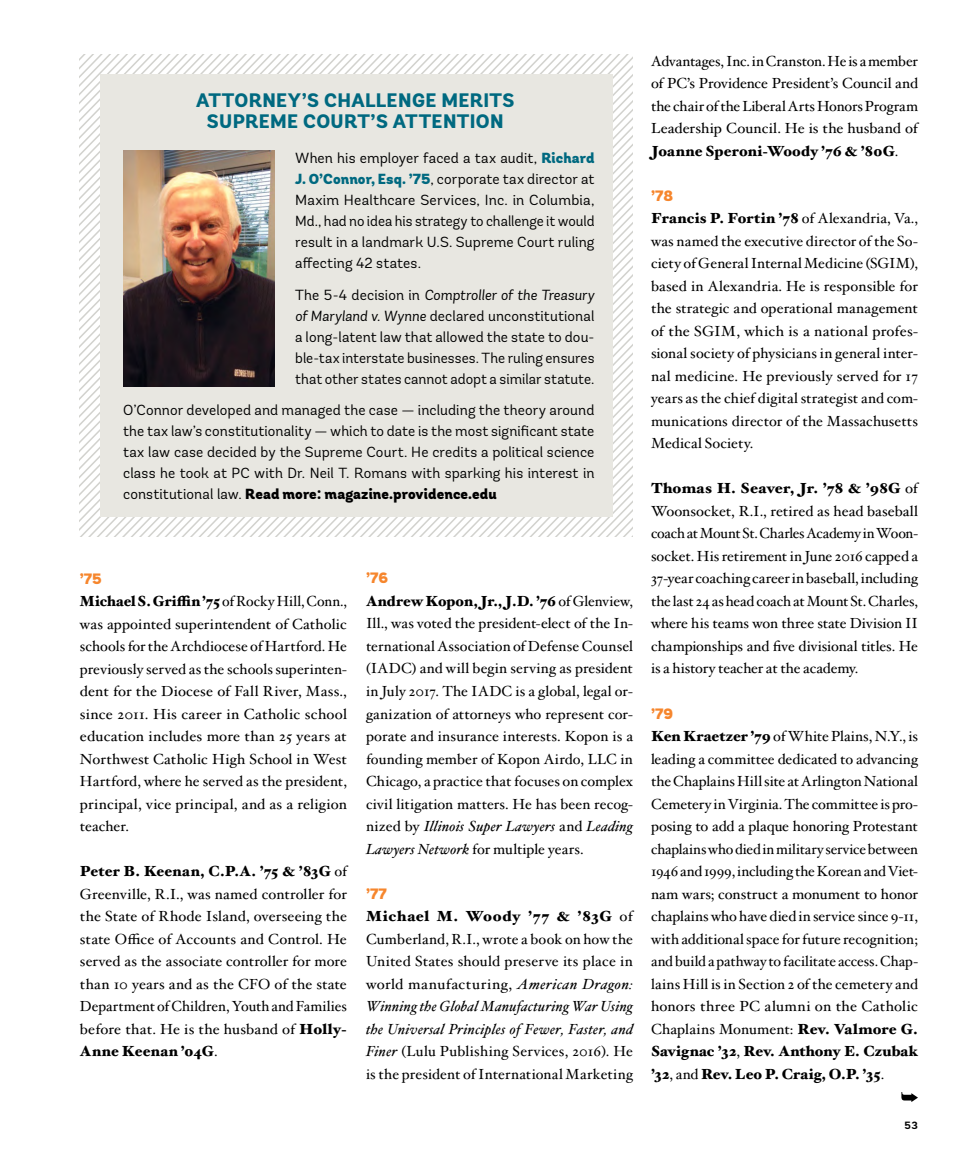
<style>
.page{position:relative;width:972px;height:1175px;background:#fff}
.page>*{position:absolute;margin:0;border:0;box-sizing:border-box;transform-origin:0 0}
.Call_Out_header{font:800 19.5px/21px "Andes";letter-spacing:.02em;color:#006980;text-align:center}
.Classnotes_Year{font:900 15px "Andes";color:#f6862d}
.hoefler_copy_No_Inde{font:14.7px/22.5px "Hoefler Txt";letter-spacing:.005em;color:#000;text-align:justify}
.Call_Out_body{font:14.7px/21px "Andes";letter-spacing:.005em;color:#000;text-align:justify}
.t1{font:700 10.5px "Andes";color:#000}
.s1{font-weight:900;color:#006980}
.s2{font-style:italic}
.s3{font-weight:900}
</style>
<div class="page">
<svg style="left:79px;top:54px;width:554px;height:482px"></svg>
<div style="left:100px;top:75px;width:513px;height:442px;background:#e8e7e1"></div>
<svg style="left:901px;top:1092px;width:17px;height:10px"></svg>
<img style="left:123px;top:151px;width:152px;height:235px">
<p class="Call_Out_header" style="left:196px;top:91px;width:320px">ATTORNEY’S CHALLENGE MERITS<br>SUPREME COURT’S ATTENTION</p>
<p class="Call_Out_body" style="left:295px;top:148px;width:301px">When his employer faced a tax audit, <span class="s1">Richard J. O’Connor, Esq. ’75</span>, corporate tax director at Maxim Healthcare Services, Inc. in Columbia, Md., had no idea his strategy to challenge it would result in a landmark U.S. Supreme Court ruling affecting 42 states.</p>
<p class="Call_Out_body" style="left:295px;top:284px;width:301px">The 5-4 decision in <span class="s2">Comptroller of the Treasury of Maryland v. Wynne</span> declared unconstitutional a long-latent law that allowed the state to dou&shy;ble-tax interstate businesses. The ruling ensures that other states cannot adopt a similar statute.</p>
<p class="Call_Out_body" style="left:123px;top:400px;width:473px">O’Connor developed and managed the case — including the theory around the tax law’s constitutionality — which to date is the most significant state tax law case decided by the Supreme Court. He credits a political science class he took at PC with Dr. Neil T. Romans with sparking his interest in constitutional law. <span class="s3">Read more: magazine.providence.edu</span></p>
<p class="Classnotes_Year" style="left:80px;top:568px;width:23px">’75</p>
<p class="hoefler_copy_No_Inde" style="left:80px;top:589px;width:269px"><span class="s3">Michael S. Griffin ’75</span> of Rocky Hill, Conn., was appointed superintendent of Catholic schools for the Archdiocese of Hartford. He previously served as the schools superinten&shy;dent for the Diocese of Fall River, Mass., since 2011. His career in Catholic school education includes more than 25 years at Northwest Catholic High School in West Hartford, where he served as the president, principal, vice principal, and as a religion teacher.</p>
<p class="hoefler_copy_No_Inde" style="left:80px;top:859px;width:269px"><span class="s3">Peter B. Keenan, C.P.A. ’75 &amp; ’83G</span> of Greenville, R.I., was named controller for the State of Rhode Island, overseeing the state Office of Accounts and Control. He served as the associate controller for more than 10 years and as the CFO of the state Department of Children, Youth and Families before that. He is the husband of <span class="s3">Holly-Anne Keenan ’04G</span>.</p>
<p class="Classnotes_Year" style="left:366px;top:568px;width:24px">’76</p>
<p class="hoefler_copy_No_Inde" style="left:366px;top:589px;width:269px"><span class="s3">Andrew Kopon, Jr., J.D. ’76</span> of Glenview, Ill., was voted the president-elect of the In&shy;ternational Association of Defense Counsel (IADC) and will begin serving as president in July 2017. The IADC is a global, legal or&shy;ganization of attorneys who represent cor&shy;porate and insurance interests. Kopon is a founding member of Kopon Airdo, LLC in Chicago, a practice that focuses on complex civil litigation matters. He has been recog&shy;nized by <span class="s2">Illinois Super Lawyers</span> and <span class="s2">Leading Lawyers Network</span> for multiple years.</p>
<p class="Classnotes_Year" style="left:366px;top:883px;width:22px">’77</p>
<p class="hoefler_copy_No_Inde" style="left:366px;top:904px;width:269px"><span class="s3">Michael M. Woody ’77 &amp; ’83G</span> of Cumberland, R.I., wrote a book on how the United States should preserve its place in world manufacturing, <span class="s2">American Dragon:<br>Winning the Global Manufacturing War Using the Universal Principles of Fewer, Faster, and Finer</span> (Lulu Publishing Services, 2016). He is the president of International Marketing</p>
<p class="hoefler_copy_No_Inde" style="left:651px;top:49px;width:269px">Advantages, Inc. in Cranston. He is a member of PC’s Providence President’s Council and the chair of the Liberal Arts Honors Program Leadership Council. He is the husband of <span class="s3">Joanne Speroni-Woody ’76 &amp; ’80G</span>.</p>
<p class="Classnotes_Year" style="left:651px;top:186px;width:24px">’78</p>
<p class="hoefler_copy_No_Inde" style="left:651px;top:206px;width:269px"><span class="s3">Francis P. Fortin ’78</span> of Alexandria, Va., was named the executive director of the So&shy;ciety of General Internal Medicine (SGIM), based in Alexandria. He is responsible for the strategic and operational management of the SGIM, which is a national profes&shy;sional society of physicians in general inter&shy;nal medicine. He previously served for 17 years as the chief digital strategist and com&shy;munications director of the Massachusetts Medical Society.</p>
<p class="hoefler_copy_No_Inde" style="left:651px;top:476px;width:269px"><span class="s3">Thomas H. Seaver, Jr. ’78 &amp; ’98G</span> of Woonsocket, R.I., retired as head baseball coach at Mount St. Charles Academy in Woon&shy;socket. His retirement in June 2016 capped a 37-year coaching career in baseball, including the last 24 as head coach at Mount St. Charles, where his teams won three state Division II championships and five divisional titles. He is a history teacher at the academy.</p>
<p class="Classnotes_Year" style="left:651px;top:703px;width:24px">’79</p>
<p class="hoefler_copy_No_Inde" style="left:651px;top:724px;width:269px"><span class="s3">Ken Kraetzer ’79</span> of White Plains, N.Y., is leading a committee dedicated to advancing the Chaplains Hill site at Arlington National Cemetery in Virginia. The committee is pro&shy;posing to add a plaque honoring Protestant chaplains who died in military service between 1946 and 1999, including the Korean and Viet&shy;nam wars; construct a monument to honor chaplains who have died in service since 9-11, with additional space for future recognition; and build a pathway to facilitate access. Chap&shy;lains Hill is in Section 2 of the cemetery and honors three PC alumni on the Catholic Chaplains Monument: <span class="s3">Rev. Valmore G.<br>Savignac ’32</span>, <span class="s3">Rev. Anthony E. Czubak ’32</span>, and <span class="s3">Rev. Leo P. Craig, O.P. ’35</span>.</p>
<p class="t1" style="left:905px;top:1118px;width:15px">53</p>
</div>
